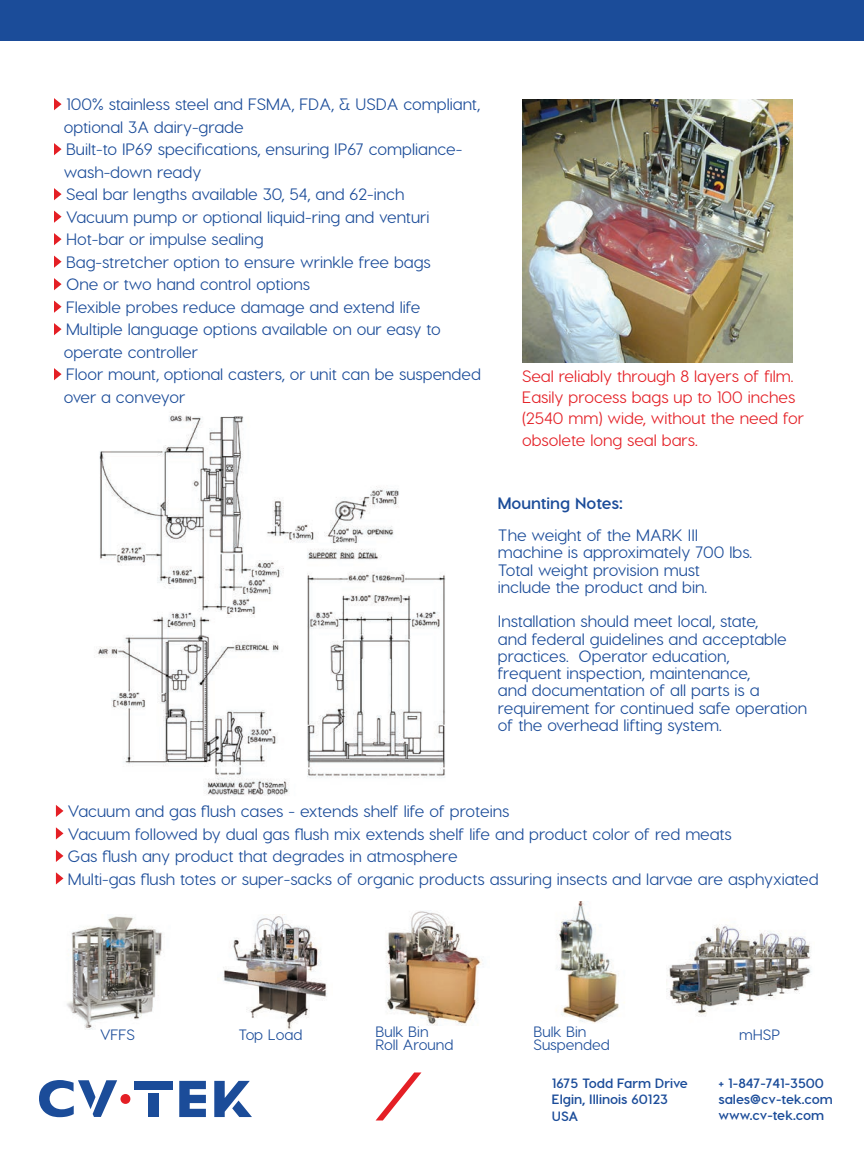
<style>
.page{position:relative;width:864px;height:1161px;background:#fff}
.page>*{position:absolute;margin:0;border:0;box-sizing:border-box;transform-origin:0 0}
.t1{font:500 16.5px/22.5px "Visby CF";color:#1b4c99}
.t2{font:500 16.5px/21px "Visby CF";color:#e41f25}
.t3{font:700 16.5px "Visby CF";color:#1b4c99}
.t4{font:500 15px/13.5px "Visby CF";color:#1b4c99}
.t5{font:700 13.5px/16.2px "Visby CF";color:#1b4c99}
</style>
<div class="page">
<img style="left:98px;top:415px;width:348px;height:381px">
<div style="left:0;top:0;width:864px;height:40px;background:#1b4c99"></div>
<svg style="left:376px;top:1072px;width:45px;height:48px"></svg>
<svg style="left:54px;top:98px;width:8px;height:12px"></svg>
<svg style="left:54px;top:143px;width:8px;height:12px"></svg>
<svg style="left:54px;top:188px;width:8px;height:12px"></svg>
<svg style="left:54px;top:211px;width:8px;height:12px"></svg>
<svg style="left:54px;top:233px;width:8px;height:12px"></svg>
<svg style="left:54px;top:256px;width:8px;height:12px"></svg>
<svg style="left:54px;top:278px;width:8px;height:12px"></svg>
<svg style="left:54px;top:301px;width:8px;height:12px"></svg>
<svg style="left:54px;top:323px;width:8px;height:12px"></svg>
<svg style="left:54px;top:368px;width:8px;height:12px"></svg>
<img style="left:667px;top:924px;width:144px;height:91px">
<img style="left:556px;top:902px;width:69px;height:121px">
<img style="left:386px;top:911px;width:96px;height:115px">
<img style="left:223px;top:916px;width:104px;height:113px">
<img style="left:67px;top:916px;width:95px;height:113px">
<svg style="left:56px;top:805px;width:7px;height:12px"></svg>
<svg style="left:56px;top:827px;width:7px;height:13px"></svg>
<svg style="left:56px;top:850px;width:7px;height:12px"></svg>
<svg style="left:56px;top:872px;width:7px;height:13px"></svg>
<img style="left:522px;top:99px;width:271px;height:264px">
<div style="left:135px;top:1081px;width:38px;height:8px;background:#1b4c99"></div>
<svg style="left:214px;top:1081px;width:38px;height:36px"></svg>
<svg style="left:179px;top:1081px;width:27px;height:36px"></svg>
<div style="left:148px;top:1093px;width:10px;height:24px;background:#1b4c99"></div>
<svg style="left:39px;top:1080px;width:91px;height:37px"></svg>
<p class="t1" style="left:64px;top:93px;width:419px">100% stainless steel and FSMA, FDA, &amp; USDA compliant, optional 3A dairy-grade<br>Built-to IP69 specifications, ensuring IP67 compliance&shy;wash-down ready<br>Seal bar lengths available 30, 54, and 62-inch<br>Vacuum pump or optional liquid-ring and venturi Hot-bar or impulse sealing<br>Bag-stretcher option to ensure wrinkle free bags<br>One or two hand control options<br>Flexible probes reduce damage and extend life<br>Multiple language options available on our easy to operate controller<br>Floor mount, optional casters, or unit can be suspended over a conveyor</p>
<p class="t2" style="left:522px;top:365px;width:283px">Seal reliably through 8 layers of film.<br>Easily process bags up to 100 inches (2540 mm) wide, without the need for</p>
<p class="t2" style="left:522px;top:430px;width:177px">obsolete long seal bars.</p>
<p class="t3" style="left:498px;top:493px;width:127px">Mounting Notes:</p>
<p class="t1" style="left:498px;top:527px;width:256px;line-height:17.2px">The weight of the MARK III machine is approximately 700 lbs.<br>Total weight provision must include the product and bin.</p>
<p class="t1" style="left:498px;top:613px;width:311px;line-height:17.2px">Installation should meet local, state,<br>and federal guidelines and acceptable practices. Operator education,<br>frequent inspection, maintenance,<br>and documentation of all parts is a requirement for continued safe operation of the overhead lifting system.</p>
<p class="t1" style="left:68px;top:800px;width:752px">Vacuum and gas flush cases - extends shelf life of proteins<br>Vacuum followed by dual gas flush mix extends shelf life and product color of red meats<br>Gas flush any product that degrades in atmosphere<br>Multi-gas flush totes or super-sacks of organic products assuring insects and larvae are asphyxiated</p>
<p class="t4" style="left:100px;top:1028px;width:36px">VFFS</p>
<p class="t4" style="left:239px;top:1028px;width:65px">Top Load</p>
<p class="t4" style="left:376px;top:1025px;width:79px">Bulk Bin<br>Roll Around</p>
<p class="t4" style="left:534px;top:1025px;width:54px">Bulk Bin</p>
<p class="t4" style="left:739px;top:1028px;width:42px">mHSP</p>
<p class="t4" style="left:534px;top:1038px;width:78px">Suspended</p>
<p class="t5" style="left:552px;top:1075px;width:138px">1675 Todd Farm Drive<br>Elgin, Illinois 60123<br>USA</p>
<p class="t5" style="left:718px;top:1075px;width:116px">+ 1-847-741-3500 sales@cv-tek.com www.cv-tek.com</p>
</div>
